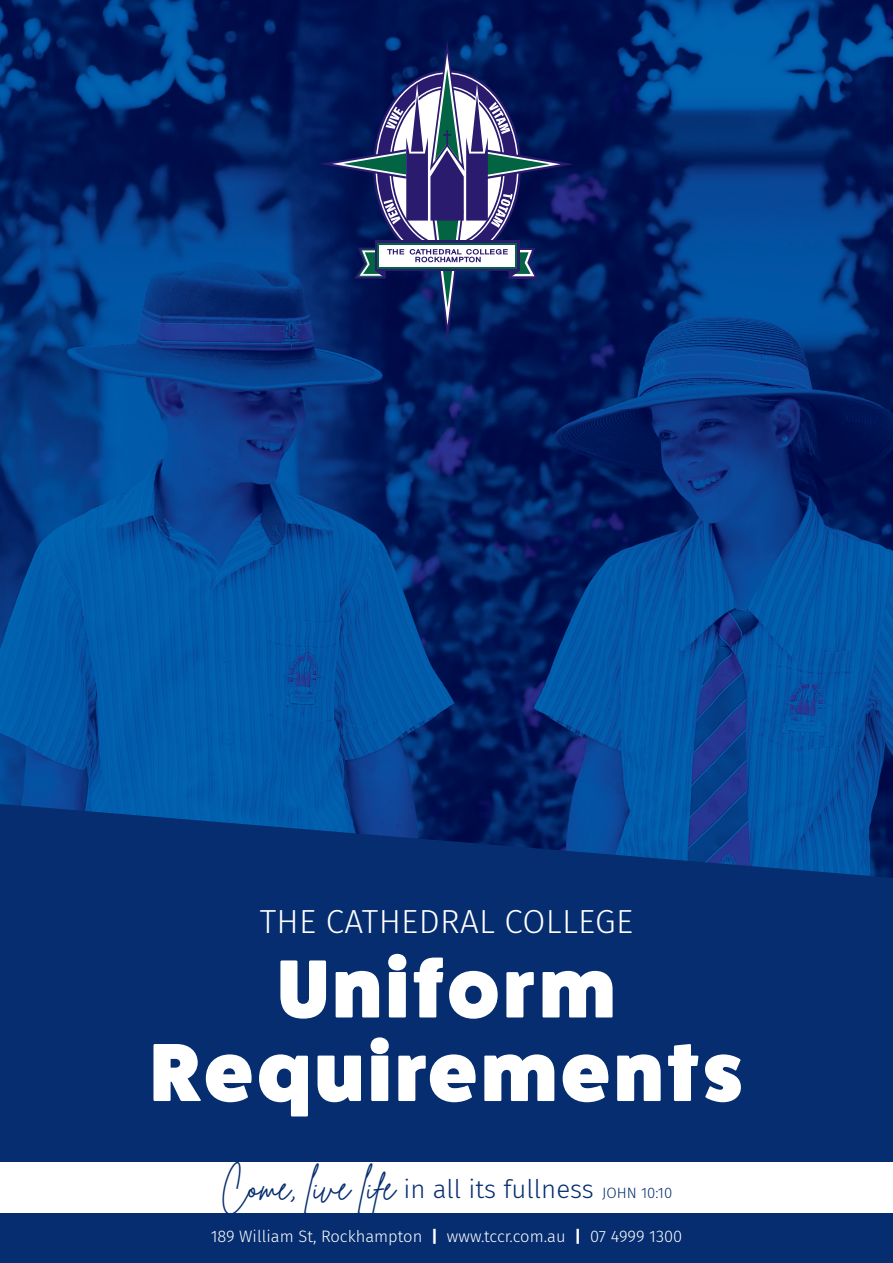
<style>
.page{position:relative;width:893px;height:1263px;background:#fff}
.page>*{position:absolute;margin:0;border:0;box-sizing:border-box;transform-origin:0 0}
.t1{font:800 82.65px/83.6px "Fat Frank";letter-spacing:.05em;color:#fff;text-align:center}
.t2{font:300 33.3px "Fira Sans";letter-spacing:.01em;color:#fff}
.t3{font:300 25.8px "Fira Sans";color:#052d6f}
.t4{font:300 16.5px "Fira Sans";color:#fff}
.s1{font-family:"Brittany Signature";font-weight:400;font-size:36.6px}
.s2{font-size:15px}
.s3{font-weight:700}
</style>
<div class="page">
<img style="left:0;top:0;width:893px;height:722px">
<svg style="left:319px;top:40px;width:255px;height:300px;background:#2c3d72"></svg>
<svg style="left:0;top:722px;width:893px;height:541px;background:#053377"></svg>
<div style="left:0;top:1162px;width:893px;height:51px;background:#fff"></div>
<h2 class="t2" style="left:260px;top:898px;width:375px">THE CATHEDRAL COLLEGE</h2>
<h1 class="t1" style="left:151px;top:948px;width:593px">Uniform<br>Requirements</h1>
<h3 class="t3" style="left:221px;top:1170px;width:453px"><span class="s1">Come, live life</span> in all its fullness <span class="s2">JOHN 10:10</span></h3>
<p class="t4" style="left:211px;top:1225px;width:473px">189 William St, Rockhampton <span class="s3">|</span> www.tccr.com.au <span class="s3">|</span> 07 4999 1300</p>
</div>
